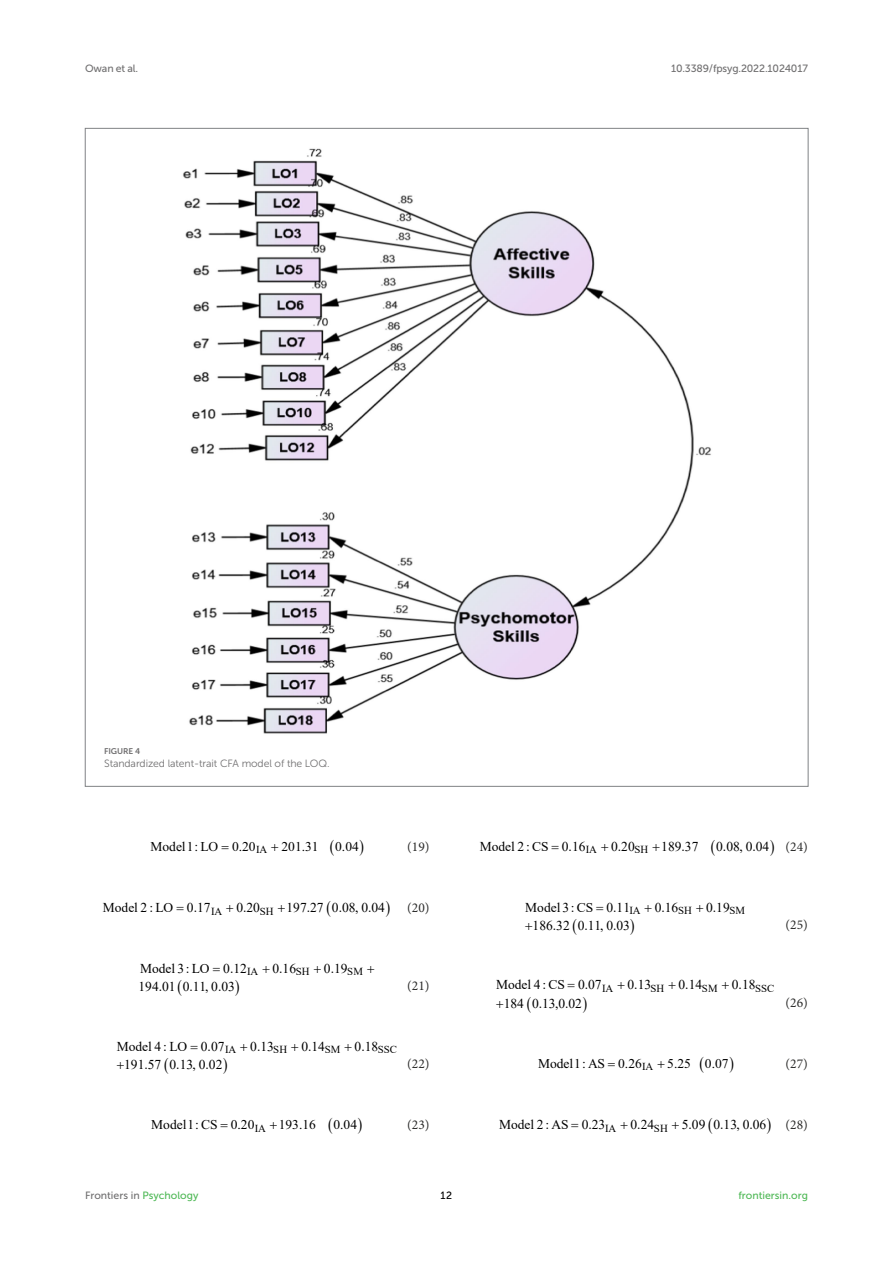
<style>
.page{position:relative;width:893px;height:1263px;background:#fff}
.page>*{position:absolute;margin:0;border:0;box-sizing:border-box;transform-origin:0 0}
.spi-math-img{font:13.5px "Times New Roman";color:#000}
.EQ{font:13.5px "Minion Pro";color:#2b2b2a}
.spi-math-img-2{font:10.8px "Times New Roman";letter-spacing:.005em;color:#000}
.t1{font:10.5px "Museo Sans 500";letter-spacing:-.015em;color:#706f70}
.FIG_LEG{font:10.5px "Museo Sans 300";letter-spacing:-.01em;color:#706f70}
.t2{font:10.5px "Museo Sans 500";color:#4eb855}
.t3{font:10.5px "Museo Sans 500";color:#000}
.FIG_HD{font:8.25px "Museo Sans 700";letter-spacing:-.01em;color:#706f70}
.s1{color:#4eb855}
</style>
<div class="page">
<img style="left:183px;top:148px;width:528px;height:586px">
<p class="t1" style="left:85px;top:63px;width:55px">Owan et al.</p>
<p class="t1" style="left:671px;top:63px;width:138px">10.3389/fpsyg.2022.1024017</p>
<p class="FIG_HD" style="left:104px;top:746px;width:37px">FIGURE 4</p>
<p class="FIG_LEG" style="left:104px;top:758px;width:227px">Standardized latent-trait CFA model of the LOQ.</p>
<p class="spi-math-img" style="left:187px;top:838px;width:13px">1:</p>
<p class="spi-math-img" style="left:232px;top:838px;width:128px">0.20<sub>IA</sub> 201.31 0 04</p>
<p class="spi-math-img" style="left:342px;top:838px;width:5px">.</p>
<p class="EQ" style="left:407px;top:837px;width:24px">(19)</p>
<p class="spi-math-img" style="left:151px;top:838px;width:69px">Model LO</p>
<p class="spi-math-img-2" style="left:211px;top:903px;width:13px">IA</p>
<p class="spi-math-img-2" style="left:260px;top:903px;width:15px">SH</p>
<p class="EQ" style="left:407px;top:899px;width:24px">(20)</p>
<p class="spi-math-img" style="left:103px;top:898px;width:109px">Model 2 : LO 0.17</p>
<p class="spi-math-img" style="left:236px;top:898px;width:25px">0.20</p>
<p class="spi-math-img" style="left:287px;top:898px;width:100px">197.27 0.08, 0.04</p>
<p class="spi-math-img" style="left:140px;top:959px;width:108px">Model 3: LO 0.12</p>
<p class="spi-math-img" style="left:272px;top:959px;width:25px">0.16</p>
<p class="spi-math-img" style="left:324px;top:959px;width:25px">0.19</p>
<p class="spi-math-img-2" style="left:247px;top:964px;width:13px">IA</p>
<p class="spi-math-img-2" style="left:296px;top:964px;width:15px">SH</p>
<p class="spi-math-img-2" style="left:347px;top:964px;width:17px">SM</p>
<p class="spi-math-img" style="left:139px;top:977px;width:98px">194.01 0.11, 0.03</p>
<p class="EQ" style="left:407px;top:977px;width:24px">(21)</p>
<p class="spi-math-img" style="left:117px;top:1037px;width:109px">Model 4 : LO 0.07</p>
<p class="spi-math-img" style="left:250px;top:1037px;width:25px">0.13</p>
<p class="spi-math-img" style="left:301px;top:1037px;width:25px">0.14</p>
<p class="spi-math-img" style="left:355px;top:1037px;width:25px">0.18</p>
<p class="spi-math-img-2" style="left:225px;top:1042px;width:13px">IA</p>
<p class="spi-math-img-2" style="left:273px;top:1042px;width:15px">SH</p>
<p class="spi-math-img-2" style="left:325px;top:1042px;width:17px">SM</p>
<p class="spi-math-img-2" style="left:378px;top:1042px;width:21px">SSC</p>
<p class="spi-math-img" style="left:124px;top:1055px;width:100px">191.57 0.13, 0.02</p>
<p class="EQ" style="left:407px;top:1054px;width:24px">(22)</p>
<p class="spi-math-img" style="left:334px;top:1117px;width:25px">004</p>
<p class="EQ" style="left:407px;top:1116px;width:24px">(23)</p>
<p class="spi-math-img" style="left:151px;top:1117px;width:68px">Model CS</p>
<p class="spi-math-img" style="left:188px;top:1117px;width:13px">1:</p>
<p class="spi-math-img" style="left:231px;top:1117px;width:87px">0.20<sub>IA</sub> 193.16</p>
<p class="spi-math-img" style="left:340px;top:1117px;width:5px">.</p>
<p class="spi-math-img-2" style="left:586px;top:842px;width:13px">IA</p>
<p class="spi-math-img-2" style="left:634px;top:842px;width:15px">SH</p>
<p class="EQ" style="left:786px;top:837px;width:24px">(24)</p>
<p class="spi-math-img" style="left:480px;top:837px;width:107px">Model 2 : CS 0.16</p>
<p class="spi-math-img" style="left:611px;top:837px;width:25px">0.20</p>
<p class="spi-math-img" style="left:661px;top:837px;width:39px">189.37</p>
<p class="spi-math-img" style="left:716px;top:837px;width:55px">0.08, 0.04</p>
<p class="spi-math-img" style="left:525px;top:897px;width:106px">Model 3: CS 0.11</p>
<p class="spi-math-img" style="left:655px;top:897px;width:25px">0.16</p>
<p class="spi-math-img" style="left:706px;top:897px;width:25px">0.19</p>
<p class="spi-math-img-2" style="left:629px;top:903px;width:13px">IA</p>
<p class="spi-math-img-2" style="left:678px;top:903px;width:15px">SH</p>
<p class="spi-math-img-2" style="left:729px;top:903px;width:17px">SM</p>
<p class="spi-math-img" style="left:533px;top:916px;width:99px">186.32 0.11, 0.03</p>
<p class="EQ" style="left:786px;top:915px;width:24px">(25)</p>
<p class="spi-math-img" style="left:496px;top:975px;width:107px">Model 4 : CS 0.07</p>
<p class="spi-math-img" style="left:628px;top:975px;width:25px">0.13</p>
<p class="spi-math-img" style="left:679px;top:975px;width:25px">0.14</p>
<p class="spi-math-img" style="left:732px;top:975px;width:25px">0.18</p>
<p class="spi-math-img-2" style="left:602px;top:980px;width:13px">IA</p>
<p class="spi-math-img-2" style="left:650px;top:980px;width:15px">SH</p>
<p class="spi-math-img-2" style="left:702px;top:980px;width:17px">SM</p>
<p class="spi-math-img-2" style="left:755px;top:980px;width:21px">SSC</p>
<p class="spi-math-img" style="left:504px;top:994px;width:80px">184 0.13,0.02</p>
<p class="EQ" style="left:786px;top:993px;width:24px">(26)</p>
<p class="spi-math-img" style="left:574px;top:1055px;width:13px">1:</p>
<p class="spi-math-img" style="left:618px;top:1055px;width:112px">0.26<sub>IA</sub> 5 2. 5 0 07</p>
<p class="spi-math-img" style="left:712px;top:1055px;width:5px">.</p>
<p class="EQ" style="left:786px;top:1054px;width:24px">(27)</p>
<p class="spi-math-img" style="left:538px;top:1055px;width:68px">Model AS</p>
<p class="spi-math-img-2" style="left:605px;top:1120px;width:13px">IA</p>
<p class="spi-math-img-2" style="left:654px;top:1120px;width:15px">SH</p>
<p class="EQ" style="left:786px;top:1116px;width:24px">(28)</p>
<p class="spi-math-img" style="left:499px;top:1115px;width:108px">Model 2 : AS 0.23</p>
<p class="spi-math-img" style="left:631px;top:1115px;width:25px">0.24</p>
<p class="spi-math-img" style="left:682px;top:1115px;width:86px">5.09 0.13, 0.06</p>
<p class="t1" style="left:85px;top:1190px;width:115px">Frontiers in <span class="s1">Psychology</span></p>
<p class="t3" style="left:441px;top:1190px;width:13px">12</p>
<p class="t2" style="left:738px;top:1190px;width:71px">frontiersin.org</p>
</div>
